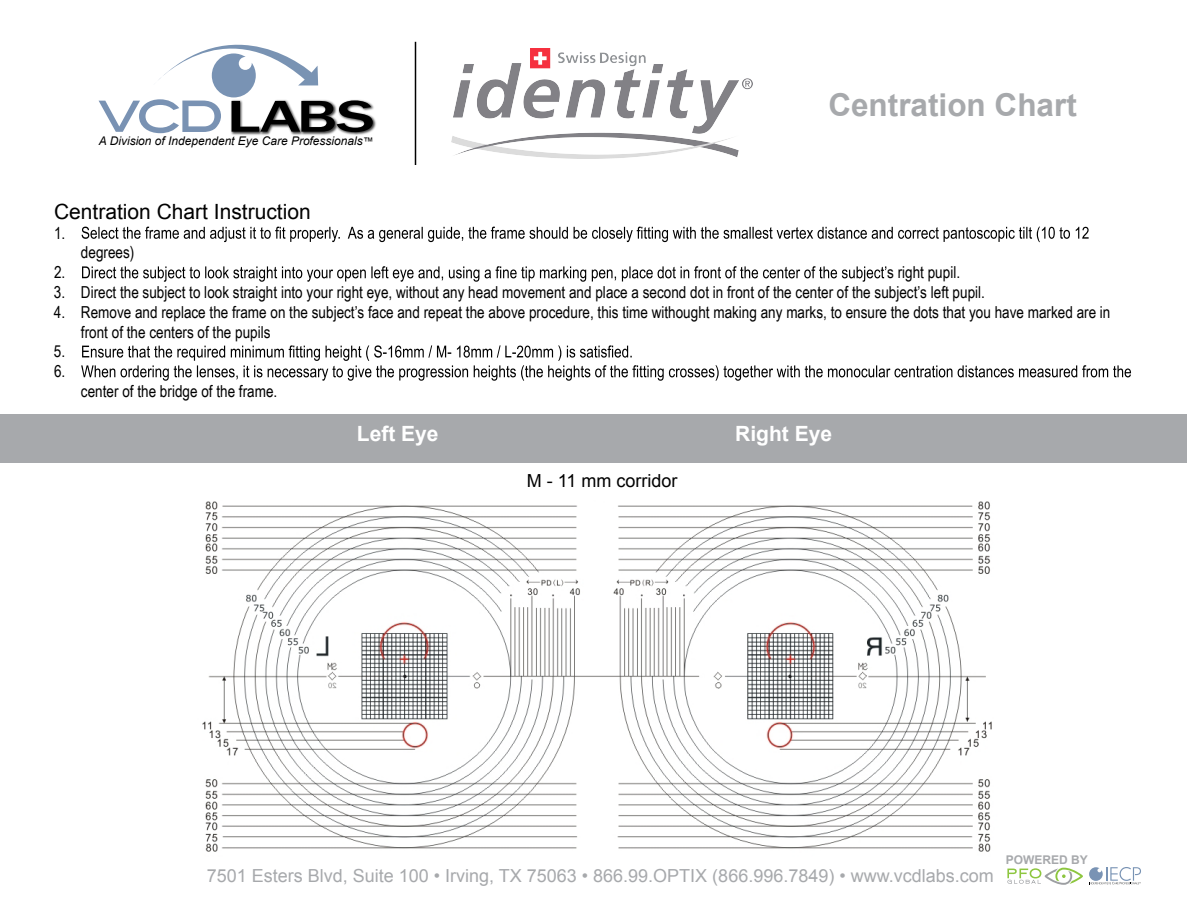
<style>
.page{position:relative;width:1188px;height:918px;background:#fff}
.page>*{position:absolute;margin:0;border:0;box-sizing:border-box;transform-origin:0 0}
.t1{font:700 31.5px "Arial";color:#a7a9ac}
.t2{font:21px "Arial";color:#000}
.t3{font:700 21px "Arial";color:#fff}
.t4{font:18px "Arial";color:#a7a9ac}
.t5{font:18px "Arial";color:#000}
.t6{font:16.5px "Arial Narrow";color:#000}
.t7{font:italic 12px "Arial";color:#000}
.t8{font:700 12px "Arial";color:#a7a9ac}
.s1{font-size:10.5px}
</style>
<div class="page">
<img style="left:202px;top:501px;width:790px;height:351px">
<div style="left:1px;top:414px;width:1186px;height:49px;background:#a7a9ac"></div>
<svg style="left:82px;top:227px;width:1007px;height:15px"></svg>
<svg style="left:82px;top:266px;width:804px;height:16px"></svg>
<svg style="left:81px;top:345px;width:1050px;height:36px"></svg>
<hr style="left:415px;top:42px;width:1px;height:123px;background:#000">
<img style="left:231px;top:133px;width:27px;height:2px">
<img style="left:258px;top:133px;width:41px;height:2px">
<img style="left:299px;top:133px;width:34px;height:2px">
<img style="left:344px;top:106px;width:32px;height:29px">
<svg style="left:99px;top:44px;width:274px;height:89px"></svg>
<svg style="left:1007px;top:868px;width:76px;height:17px"></svg>
<svg style="left:1089px;top:867px;width:52px;height:17px"></svg>
<img style="left:452px;top:48px;width:300px;height:110px">
<p class="t7" style="left:99px;top:133px;width:276px">A Division of Independent Eye Care Professionals<span class="s1">™</span></p>
<h1 class="t1" style="left:828px;top:84px;width:250px">Centration Chart</h1>
<p class="t2" style="left:54px;top:198px;width:258px">Centration Chart Instruction</p>
<p class="t6" style="left:54px;top:221px;width:13px">1.</p>
<p class="t6" style="left:81px;top:241px;width:55px">degrees)</p>
<p class="t6" style="left:54px;top:260px;width:13px">2.</p>
<p class="t6" style="left:887px;top:260px;width:74px">s right pupil.</p>
<p class="t6" style="left:54px;top:280px;width:932px">3. Direct the subject to look straight into your right eye, without any head movement and place a second dot in front of the center of the subject’s left pupil.</p>
<p class="t6" style="left:54px;top:300px;width:1058px">4. Remove and replace the frame on the subject’s face and repeat the above procedure, this time withought making any marks, to ensure the dots that you have marked are in</p>
<p class="t6" style="left:81px;top:320px;width:191px">front of the centers of the pupils</p>
<p class="t6" style="left:54px;top:340px;width:13px">5.</p>
<p class="t6" style="left:54px;top:359px;width:13px">6.</p>
<p class="t6" style="left:81px;top:379px;width:198px">center of the bridge of the frame.</p>
<p class="t3" style="left:357px;top:420px;width:83px">Left Eye</p>
<p class="t3" style="left:735px;top:420px;width:98px">Right Eye</p>
<p class="t5" style="left:527px;top:469px;width:152px">M - 11 mm corridor</p>
<p class="t4" style="left:207px;top:864px;width:789px">7501 Esters Blvd, Suite 100 • Irving, TX 75063 • 866.99.OPTIX (866.996.7849) • www.vcdlabs.com</p>
<p class="t8" style="left:1006px;top:851px;width:84px">POWERED BY</p>
</div>
